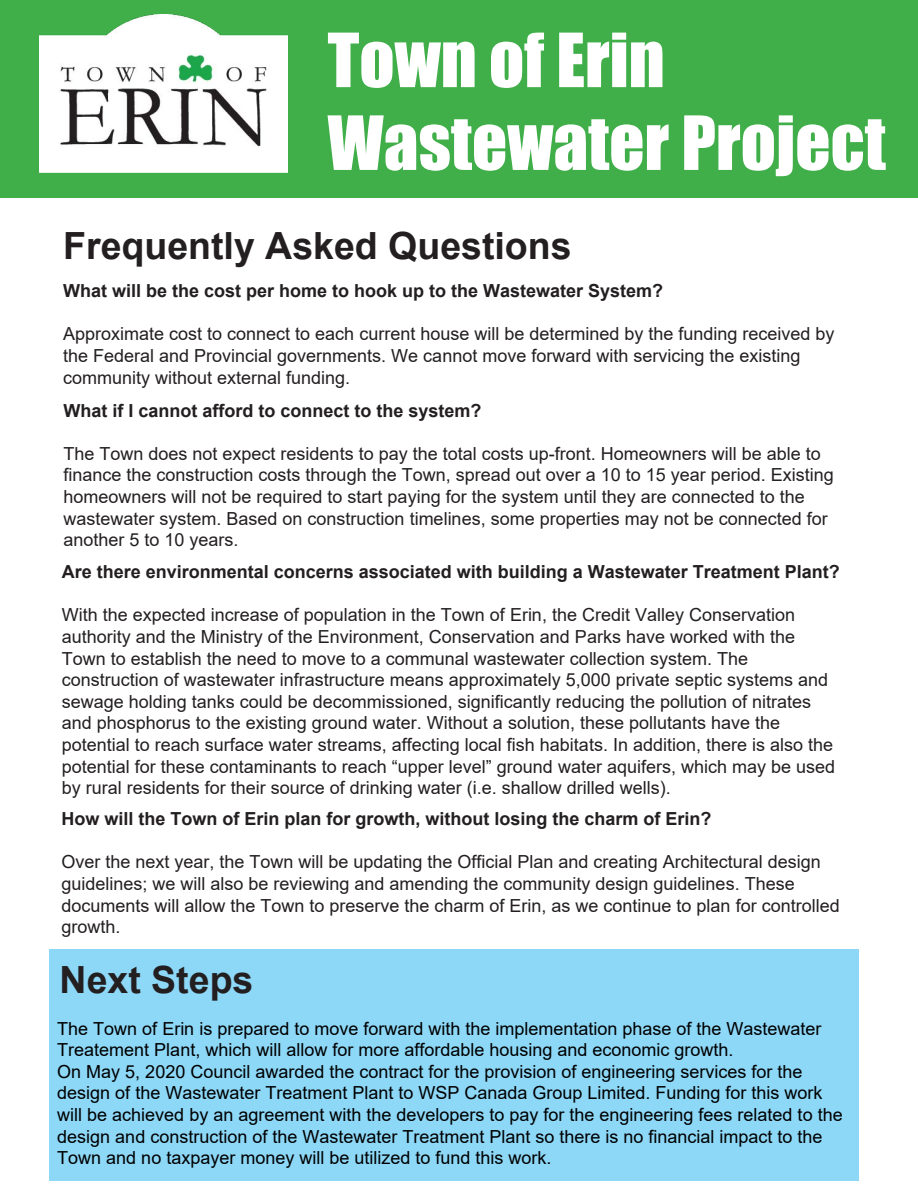
<style>
.page{position:relative;width:918px;height:1188px;background:#fff}
.page>*{position:absolute;margin:0;border:0;box-sizing:border-box;transform-origin:0 0}
.t1{font:69px/82.8px "Impact";color:#fff}
.t2{font:700 37.5px "Arial";color:#231f20}
.t3{font:18px/21.6px "Arial";color:#231f20}
.t4{font:18px/21.6px "Arial";color:#000}
.t5{font:700 18px "Arial";color:#231f20}
</style>
<div class="page">
<div style="left:0;top:0;width:918px;height:197px;background:#40ae49"></div>
<img style="left:40px;top:15px;width:247px;height:158px">
<div style="left:50px;top:949px;width:810px;height:232px;background:#8dd7f7"></div>
<h1 class="t1" style="left:328px;top:17px;width:560px">Town of Erin<br>Wastewater Project</h1>
<h2 class="t2" style="left:63px;top:219px;width:510px">Frequently Asked Questions</h2>
<p class="t5" style="left:63px;top:278px;width:602px">What will be the cost per home to hook up to the Wastewater System?</p>
<p class="t3" style="left:63px;top:323px;width:773px">Approximate cost to connect to each current house will be determined by the funding received by the Federal and Provincial governments. We cannot move forward with servicing the existing community without external funding.</p>
<p class="t5" style="left:64px;top:398px;width:420px">What if I cannot afford to connect to the system?</p>
<p class="t3" style="left:64px;top:443px;width:772px">The Town does not expect residents to pay the total costs up-front. Homeowners will be able to finance the construction costs through the Town, spread out over a 10 to 15 year period. Existing homeowners will not be required to start paying for the system until they are connected to the wastewater system. Based on construction timelines, some properties may not be connected for another 5 to 10 years.</p>
<p class="t5" style="left:62px;top:559px;width:780px">Are there environmental concerns associated with building a Wastewater Treatment Plant?</p>
<p class="t3" style="left:62px;top:604px;width:775px">With the expected increase of population in the Town of Erin, the Credit Valley Conservation authority and the Ministry of the Environment, Conservation and Parks have worked with the Town to establish the need to move to a communal wastewater collection system. The construction of wastewater infrastructure means approximately 5,000 private septic systems and sewage holding tanks could be decommissioned, significantly reducing the pollution of nitrates and phosphorus to the existing ground water. Without a solution, these pollutants have the potential to reach surface water streams, affecting local fish habitats. In addition, there is also the potential for these contaminants to reach “upper level” ground water aquifers, which may be used by rural residents for their source of drinking water (i.e. shallow drilled wells).</p>
<p class="t5" style="left:61px;top:806px;width:652px">How will the Town of Erin plan for growth, without losing the charm of Erin?</p>
<p class="t3" style="left:61px;top:851px;width:780px">Over the next year, the Town will be updating the Official Plan and creating Architectural design guidelines; we will also be reviewing and amending the community design guidelines. These documents will allow the Town to preserve the charm of Erin, as we continue to plan for controlled growth.</p>
<h2 class="t2" style="left:60px;top:954px;width:195px">Next Steps</h2>
<p class="t4" style="left:57px;top:1017px;width:787px">The Town of Erin is prepared to move forward with the implementation phase of the Wastewater Treatement Plant, which will allow for more affordable housing and economic growth.<br>On May 5, 2020 Council awarded the contract for the provision of engineering services for the design of the Wastewater Treatment Plant to WSP Canada Group Limited. Funding for this work will be achieved by an agreement with the developers to pay for the engineering fees related to the design and construction of the Wastewater Treatment Plant so there is no financial impact to the Town and no taxpayer money will be utilized to fund this work.</p>
</div>
